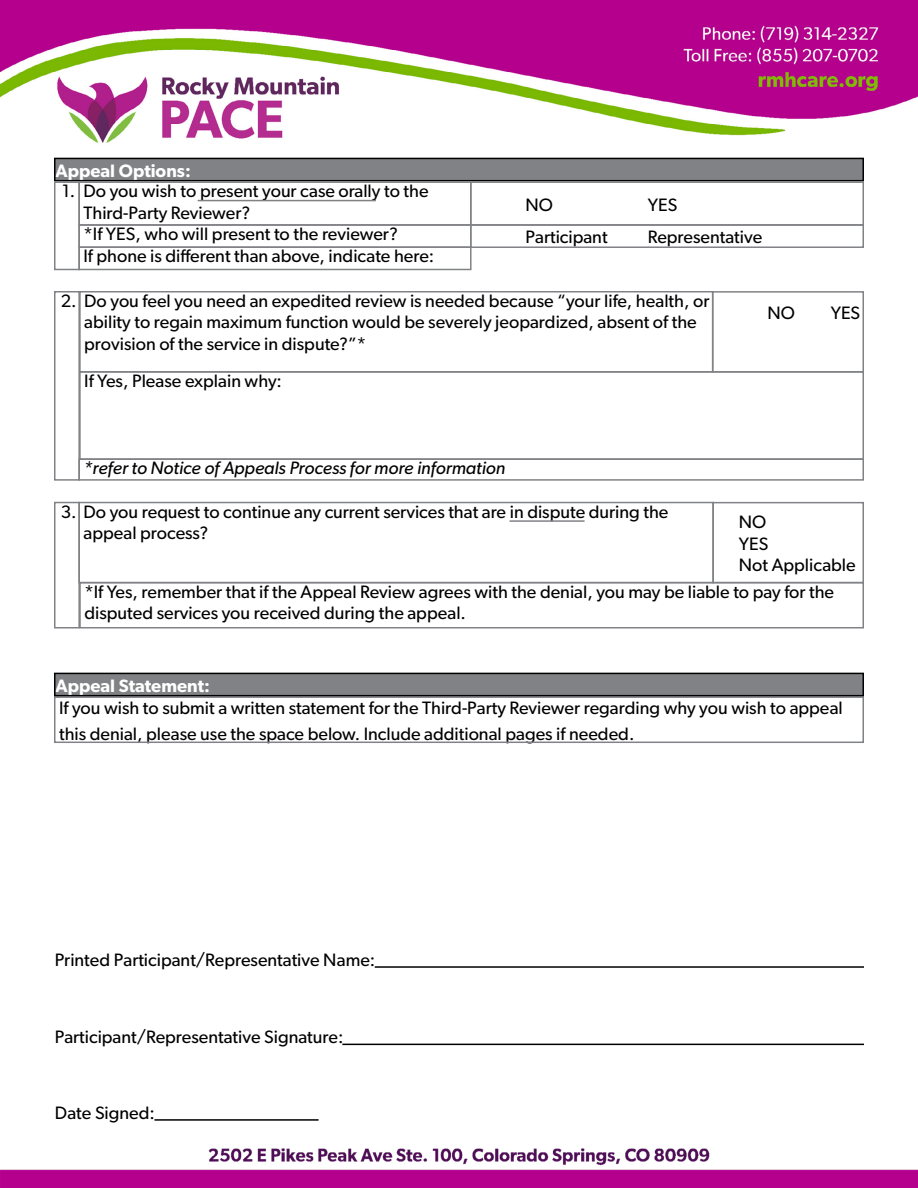
<style>
.page{position:relative;width:918px;height:1188px;background:#fff}
.page>*{position:absolute;margin:0;border:0;box-sizing:border-box;transform-origin:0 0}
.t1{font:18px/21.6px "Gibson";color:#000}
.t2{font:italic 18px "Gibson";color:#000}
.t3{font:600 18px "Gibson";color:#fff}
</style>
<div class="page">
<img style="left:0;top:1148px;width:918px;height:40px">
<img style="left:0;top:0;width:918px;height:143px">
<div style="left:55px;top:158px;width:808px;height:23px;background:#818285"></div>
<div style="left:54px;top:158px;width:810px;height:23px;border:2px solid #000"></div>
<div style="left:54px;top:181px;width:26px;height:89px;border:2px solid #808285"></div>
<div style="left:78px;top:181px;width:394px;height:45px;border:2px solid #808285"></div>
<div style="left:78px;top:224px;width:394px;height:24px;border:2px solid #808285"></div>
<div style="left:78px;top:246px;width:394px;height:24px;border:2px solid #808285"></div>
<div style="left:470px;top:181px;width:394px;height:45px;border:2px solid #808285"></div>
<div style="left:470px;top:224px;width:394px;height:24px;border:2px solid #808285"></div>
<hr style="left:198px;top:200px;width:178px;height:1px;background:#808285">
<div style="left:54px;top:291px;width:26px;height:190px;border:2px solid #808285"></div>
<div style="left:79px;top:291px;width:634px;height:82px;border:2px solid #808285"></div>
<div style="left:79px;top:371px;width:785px;height:89px;border:2px solid #808285"></div>
<div style="left:78px;top:458px;width:786px;height:23px;border:2px solid #808285"></div>
<div style="left:712px;top:291px;width:152px;height:82px;border:2px solid #808285"></div>
<div style="left:54px;top:502px;width:26px;height:126px;border:2px solid #808285"></div>
<div style="left:78px;top:502px;width:636px;height:81px;border:2px solid #808285"></div>
<div style="left:79px;top:582px;width:785px;height:46px;border:2px solid #808285"></div>
<div style="left:712px;top:502px;width:152px;height:81px;border:2px solid #808285"></div>
<hr style="left:510px;top:520px;width:75px;height:2px;background:#808285">
<div style="left:54px;top:696px;width:810px;height:47px;border:2px solid #808285"></div>
<div style="left:55px;top:673px;width:808px;height:23px;background:#818285"></div>
<div style="left:54px;top:673px;width:810px;height:23px;border:2px solid #000"></div>
<hr style="left:375px;top:966px;width:489px;height:2px;background:#000">
<hr style="left:342px;top:1044px;width:522px;height:1px;background:#000">
<hr style="left:154px;top:1119px;width:165px;height:2px;background:#000">
<p class="t3" style="left:56px;top:160px;width:137px">Appeal Options:</p>
<p class="t1" style="left:84px;top:180px;width:352px;text-indent:-21px">1. Do you wish to present your case orally to the Third-Party Reviewer?<br>*If YES, who will present to the reviewer?<br>If phone is different than above, indicate here:</p>
<p class="t1" style="left:526px;top:193px;width:29px">NO</p>
<p class="t1" style="left:648px;top:193px;width:31px">YES</p>
<p class="t1" style="left:526px;top:226px;width:84px">Participant</p>
<p class="t1" style="left:648px;top:226px;width:116px">Representative</p>
<p class="t1" style="left:84px;top:290px;width:627px;text-indent:-23px">2. Do you feel you need an expedited review is needed because “your life, health, or ability to regain maximum function would be severely jeopardized, absent of the provision of the service in dispute?”*</p>
<p class="t1" style="left:84px;top:370px;width:199px">If Yes, Please explain why:</p>
<p class="t2" style="left:83px;top:457px;width:423px">*refer to Notice of Appeals Process for more information</p>
<p class="t1" style="left:84px;top:500px;width:587px;text-indent:-23px">3. Do you request to continue any current services that are in dispute during the appeal process?</p>
<p class="t1" style="left:767px;top:302px;width:29px">NO</p>
<p class="t1" style="left:831px;top:302px;width:31px">YES</p>
<p class="t1" style="left:739px;top:511px;width:118px">NO<br>YES<br>Not Applicable</p>
<p class="t1" style="left:84px;top:580px;width:751px">*If Yes, remember that if the Appeal Review agrees with the denial, you may be liable to pay for the disputed services you received during the appeal.</p>
<p class="t3" style="left:56px;top:675px;width:156px">Appeal Statement:</p>
<p class="t1" style="left:59px;top:695px;width:785px;line-height:25.5px">If you wish to submit a written statement for the Third-Party Reviewer regarding why you wish to appeal this denial, please use the space below. Include additional pages if needed.</p>
<p class="t1" style="left:55px;top:949px;width:322px">Printed Participant/Representative Name:</p>
<p class="t1" style="left:55px;top:1026px;width:290px">Participant/Representative Signature:</p>
<p class="t1" style="left:55px;top:1102px;width:102px">Date Signed:</p>
</div>
